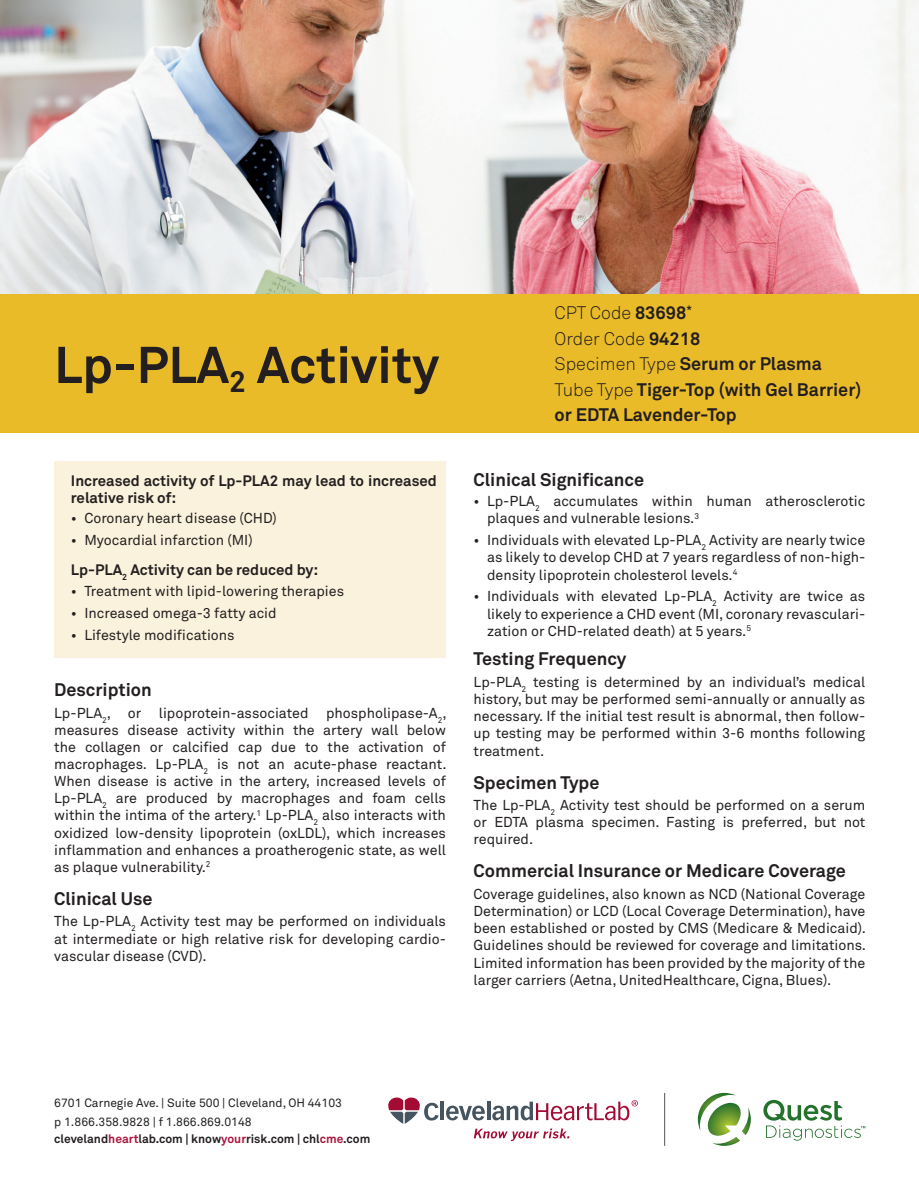
<style>
.page{position:relative;width:919px;height:1189px;background:#fff}
.page>*{position:absolute;margin:0;border:0;box-sizing:border-box;transform-origin:0 0}
.t1{font:700 51px "Akkurat Pro";color:#231f20}
.t2{font:700 18px/25.5px "Akkurat Pro";color:#231f20}
.t3{font:700 15px/16.5px "Akkurat Pro";color:#231f20}
.t4{font:14.25px/17.1px "Akkurat Pro";color:#231f20;text-align:justify}
.t5{font:12px/19.5px "Akkurat Pro";color:#231f20}
.t6{font:700 12px "Akkurat Pro";color:#231f20}
.s1{font-weight:300}
.s2{color:#a9143f}
</style>
<div class="page">
<img style="left:0;top:0;width:918px;height:294px">
<div style="left:0;top:294px;width:918px;height:138px;background:#eabb29"></div>
<div style="left:54px;top:461px;width:392px;height:196px;background:#faf2dc"></div>
<hr style="left:664px;top:1092px;width:1px;height:53px;background:#4f5559">
<svg style="left:763px;top:1099px;width:102px;height:41px"></svg>
<svg style="left:697px;top:1092px;width:53px;height:53px"></svg>
<svg style="left:473px;top:1128px;width:96px;height:12px"></svg>
<hr style="left:440px;top:1101px;width:4px;height:19px;background:#45545f">
<svg style="left:446px;top:1105px;width:38px;height:15px"></svg>
<hr style="left:487px;top:1101px;width:3px;height:19px;background:#45545f">
<svg style="left:388px;top:1097px;width:50px;height:26px"></svg>
<svg style="left:492px;top:1100px;width:145px;height:20px"></svg>
<h1 class="t1" style="left:54px;top:333px;width:386px">Lp-PLA<sub>2</sub> Activity</h1>
<p class="t3" style="left:71px;top:472px;width:367px">Increased activity of Lp-PLA2 may lead to increased relative risk of:</p>
<p class="t4" style="left:71px;top:510px;width:207px">• Coronary heart disease (CHD)</p>
<p class="t4" style="left:71px;top:532px;width:183px">• Myocardial infarction (MI)</p>
<p class="t3" style="left:71px;top:561px;width:249px">Lp-PLA<sub>2</sub> Activity can be reduced by:</p>
<p class="t4" style="left:71px;top:582px;width:275px">• Treatment with lipid-lowering therapies</p>
<p class="t4" style="left:71px;top:604px;width:207px">• Increased omega-3 fatty acid</p>
<p class="t4" style="left:71px;top:626px;width:165px">• Lifestyle modifications</p>
<p class="t2" style="left:54px;top:676px;width:99px">Description</p>
<p class="t4" style="left:54px;top:704px;width:394px">Lp-PLA<sub>2</sub>, or lipoprotein-associated phospholipase-A<sub>2</sub>, measures disease activity within the artery wall below the collagen or calcified cap due to the activation of macrophages. Lp-PLA<sub>2</sub> is not an acute-phase reactant.<br>When disease is active in the artery, increased levels of Lp-PLA<sub>2</sub> are produced by macrophages and foam cells within the intima of the artery.<sup>1</sup> Lp-PLA<sub>2</sub> also interacts with oxidized low-density lipoprotein (oxLDL), which increases inflammation and enhances a proatherogenic state, as well as plaque vulnerability.<sup>2</sup></p>
<p class="t2" style="left:54px;top:885px;width:100px">Clinical Use</p>
<p class="t4" style="left:54px;top:913px;width:393px">The Lp-PLA<sub>2</sub> Activity test may be performed on individuals at intermediate or high relative risk for developing cardio&shy;vascular disease (CVD).</p>
<p class="t2" style="left:554px;top:300px;width:308px"><span class="s1">CPT Code</span> 83698<sup>*<br></sup><span class="s1">Order Code</span> 94218<br><span class="s1">Specimen Type</span> Serum or Plasma<br><span class="s1">Tube Type</span> Tiger-Top (with Gel Barrier) or EDTA Lavender-Top</p>
<p class="t2" style="left:473px;top:466px;width:172px">Clinical Significance</p>
<p class="t4" style="left:487px;top:492px;width:379px;text-indent:-14px">• Lp-PLA<sub>2</sub> accumulates within human atherosclerotic plaques and vulnerable lesions.<sup>3</sup></p>
<p class="t4" style="left:487px;top:532px;width:380px;text-indent:-13px">• Individuals with elevated Lp-PLA<sub>2</sub> Activity are nearly twice as likely to develop CHD at 7 years regardless of non-high&shy;density lipoprotein cholesterol levels.<sup>4</sup></p>
<p class="t4" style="left:487px;top:588px;width:379px;text-indent:-14px">• Individuals with elevated Lp-PLA<sub>2</sub> Activity are twice as likely to experience a CHD event (MI, coronary revasculari&shy;zation or CHD-related death) at 5 years.<sup>5</sup></p>
<p class="t2" style="left:473px;top:646px;width:154px">Testing Frequency</p>
<p class="t4" style="left:473px;top:673px;width:393px">Lp-PLA<sub>2</sub> testing is determined by an individual’s medical history, but may be performed semi-annually or annually as necessary. If the initial test result is abnormal, then follow&shy;up testing may be performed within 3-6 months following treatment.</p>
<p class="t2" style="left:473px;top:769px;width:127px">Specimen Type</p>
<p class="t4" style="left:473px;top:796px;width:393px">The Lp-PLA<sub>2</sub> Activity test should be performed on a serum or EDTA plasma specimen. Fasting is preferred, but not required.</p>
<p class="t2" style="left:473px;top:858px;width:374px">Commercial Insurance or Medicare Coverage</p>
<p class="t4" style="left:473px;top:885px;width:394px">Coverage guidelines, also known as NCD (National Coverage Determination) or LCD (Local Coverage Determination), have been established or posted by CMS (Medicare &amp; Medicaid).<br>Guidelines should be reviewed for coverage and limitations.<br>Limited information has been provided by the majority of the larger carriers (Aetna, UnitedHealthcare, Cigna, Blues).</p>
<p class="t5" style="left:54px;top:1092px;width:289px">6701 Carnegie Ave. | Suite 500 | Cleveland, OH 44103 p 1.866.358.9828 | f 1.866.869.0148</p>
<p class="t6" style="left:54px;top:1130px;width:317px">cleveland<span class="s2">heart</span>lab.com | know<span class="s2">your</span>risk.com | chl<span class="s2">cme</span>.com</p>
</div>
